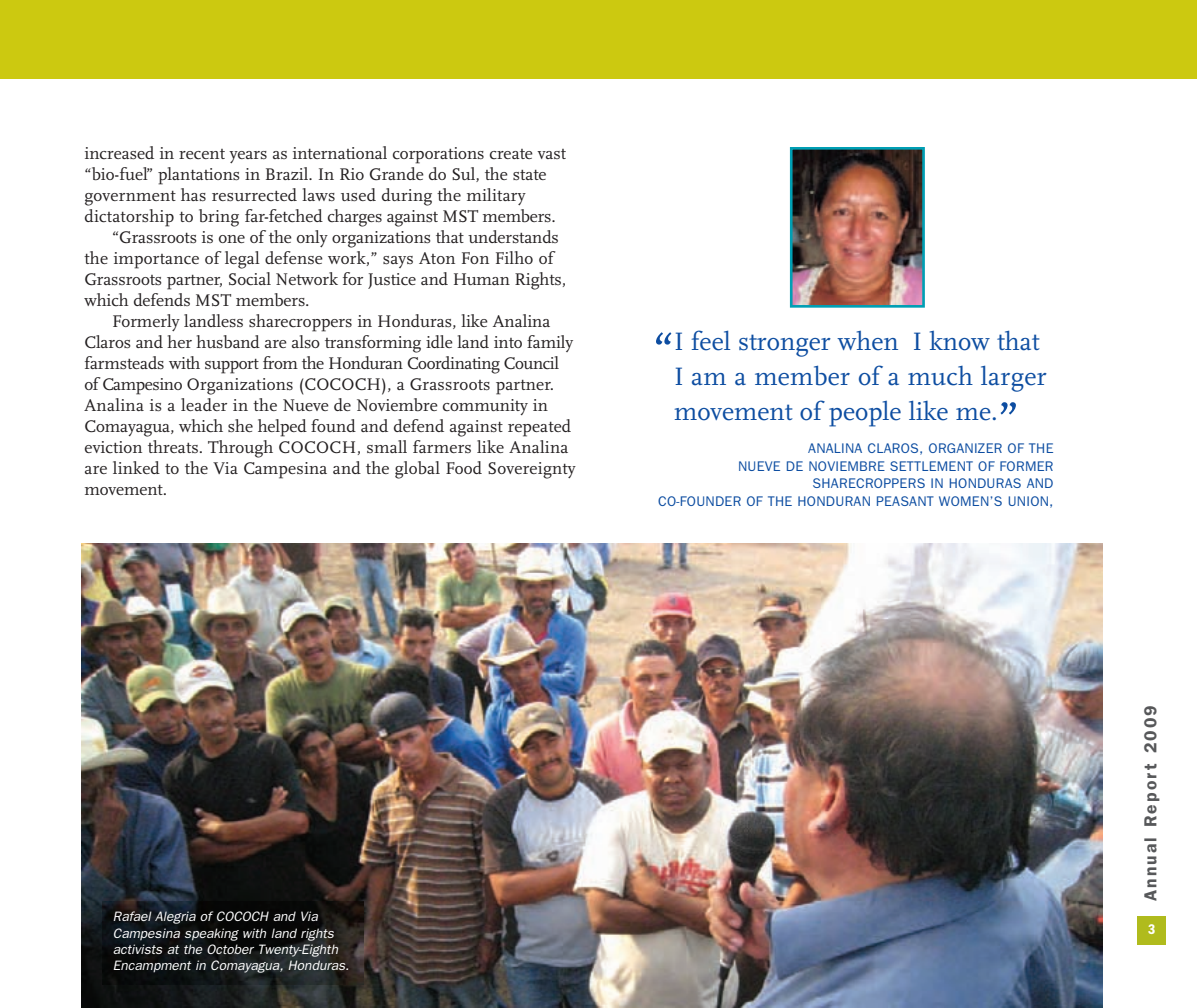
<style>
.page{position:relative;width:1197px;height:1008px;background:#fff}
.page>*{position:absolute;margin:0;border:0;box-sizing:border-box;transform-origin:0 0}
.t1{font:26.25px/35px "Scala";color:#0d4da1}
.t2{font:17.5px "Scala";color:#231f20}
.t3{font:17.5px "Scala";letter-spacing:-.025em;color:#231f20}
.t4{font:600 17.5px "Franklin Gothic";letter-spacing:.12em;color:#57585a}
.t5{font:600 condensed 14.53px "Franklin Gothic";color:#fff}
.t6{font:14px/17.5px "Franklin Gothic";letter-spacing:.02em;color:#0d4da1;text-align:right}
.t7{font:italic 13.65px/16.4px "Franklin Gothic";color:#fff}
.s1{font-size:52.5px}
</style>
<div class="page">
<div style="left:1138px;top:916px;width:28px;height:29px;background:#b0bb1d"></div>
<div style="left:0;top:0;width:1197px;height:79px;background:#ccc910"></div>
<img style="left:82px;top:543px;width:1020px;height:465px">
<img style="left:794px;top:151px;width:127px;height:153px">
<div style="left:790px;top:147px;width:135px;height:161px;border:3px solid #009fb4"></div>
<img style="left:102px;top:901px;width:261px;height:83px">
<p class="t2" style="left:85px;top:146px;width:483px">increased in recent years as international corporations create vast</p>
<p class="t2" style="left:85px;top:167px;width:464px">“bio-fuel” plantations in Brazil. In Rio Grande do Sul, the state</p>
<p class="t2" style="left:85px;top:188px;width:442px">government has resurrected laws used during the military</p>
<p class="t2" style="left:85px;top:209px;width:473px">dictatorship to bring far-fetched charges against MST members.</p>
<p class="t2" style="left:112px;top:230px;width:448px">“Grassroots is one of the only organizations that understands</p>
<p class="t2" style="left:85px;top:251px;width:470px">the importance of legal defense work,” says Aton Fon Filho of</p>
<p class="t2" style="left:85px;top:272px;width:483px">Grassroots partner, Social Network for Justice and Human Rights,</p>
<p class="t2" style="left:85px;top:293px;width:227px">which defends MST members.</p>
<p class="t2" style="left:112px;top:314px;width:440px">Formerly landless sharecroppers in Honduras, like Analina</p>
<p class="t2" style="left:85px;top:335px;width:490px">Claros and her husband are also transforming idle land into family</p>
<p class="t3" style="left:85px;top:356px;width:476px">farmsteads with support from the Honduran Coordinating Council</p>
<p class="t2" style="left:85px;top:377px;width:471px">of Campesino Organizations (COCOCH), a Grassroots partner.</p>
<p class="t2" style="left:85px;top:398px;width:465px">Analina is a leader in the Nueve de Noviembre community in</p>
<p class="t2" style="left:85px;top:419px;width:488px">Comayagua, which she helped found and defend against repeated</p>
<p class="t2" style="left:85px;top:440px;width:485px">eviction threats. Through COCOCH, small farmers like Analina</p>
<p class="t2" style="left:85px;top:461px;width:493px">are linked to the Via Campesina and the global Food Sovereignty</p>
<p class="t2" style="left:85px;top:482px;width:84px">movement.</p>
<h1 class="t1" style="left:674px;top:326px;width:374px;text-indent:-21px"><span class="s1">“</span>I feel stronger when I know that<br>I am a member of a much larger movement of people like me.<span class="s1">”</span></h1>
<p class="t6" style="left:658px;top:440px;width:397px">ANALINA CLAROS, ORGANIZER OF THE<br>NUEVE DE NOVIEMBRE SETTLEMENT OF FORMER SHARECROPPERS IN HONDURAS AND<br>CO-FOUNDER OF THE HONDURAN PEASANT WOMEN’S UNION,</p>
<p class="t7" style="left:113px;top:908px;width:238px">Rafael Alegria of COCOCH and Via Campesina speaking with land rights activists at the October Twenty-Eighth Encampment in Comayagua, Honduras.</p>
<p class="t4" style="left:1144px;top:901px;width:198px;rotate:-90deg">Annual Report 2009</p>
<p class="t5" style="left:1148px;top:925px;width:9px">3</p>
</div>
